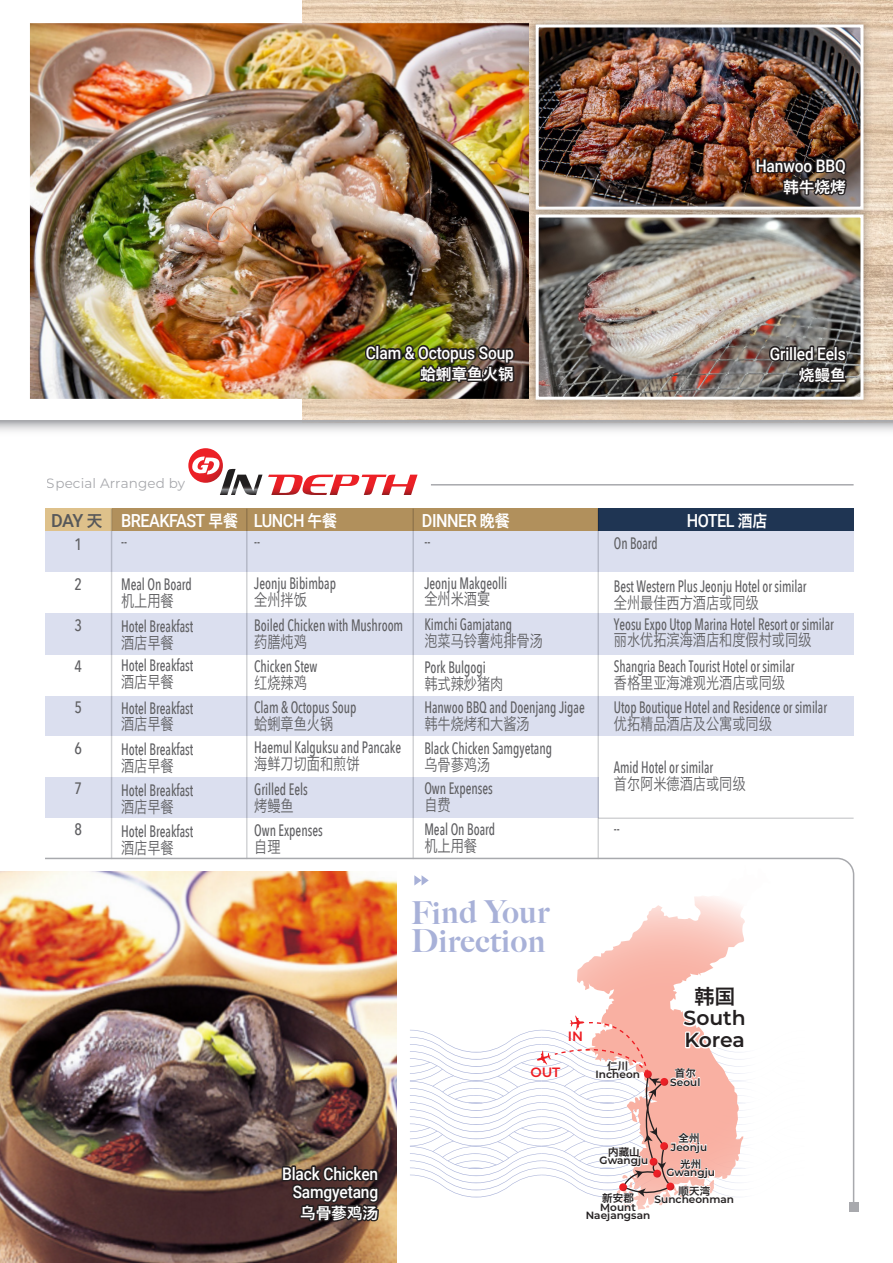
<style>
.page{position:relative;width:893px;height:1263px;background:#fff}
.page>*{position:absolute;margin:0;border:0;box-sizing:border-box;transform-origin:0 0}
.t1{font:900 31.65px/28.3px "Big Caslon FB";letter-spacing:.025em;color:#a8b1d8}
.t2{font:600 20.4px/21.8px "Montserrat";color:#231f20}
.t3{font:20.4px "Hiragino Sans GB W6";color:#231f20}
.t4{font:500 18px "Roboto";letter-spacing:-.03em;color:#fff;scale:.9 1}
.t5{font:500 18px "Roboto";color:#57585a}
.t6{font:500 17.25px/18px "Roboto";letter-spacing:-.01em;color:#fff;text-align:right;scale:.9 1}
.t7{font:500 16.5px "Avenir Next Condensed";color:#5f5f62;scale:.8 1}
.t8{font:500 16.5px "Avenir Next Condensed";color:#5f5f62;scale:.79 1}
.t9{font:16.5px "Hiragino Sans GB W3";color:#5f5f62;scale:.8 1}
.t10{font:500 16.5px "Avenir Next Condensed";color:#5f5f62;scale:.95 1}
.t11{font:15.75px "Hiragino Sans GB W6";letter-spacing:-.01em;color:#fff}
.t12{font:13.5px "Montserrat";letter-spacing:.01em;color:#a8a9ad}
.t13{font:600 13.5px "Montserrat";color:#ee1d23}
.t14{font:600 10.5px/8.1px "Montserrat";color:#231f20;text-align:center}
.t15{font:10.5px "Hiragino Sans GB W6";letter-spacing:.01em;color:#231f20}
.s1{font-family:"Hiragino Sans GB W6";font-weight:400;font-size:16.5px}
</style>
<div class="page">
<img style="left:303px;top:0;width:590px;height:422px">
<img style="left:30px;top:23px;width:493px;height:376px">
<svg style="left:0;top:421px;width:892px;height:11px"></svg>
<div style="left:45px;top:531px;width:809px;height:41px;background:#dbdfef"></div>
<div style="left:45px;top:613px;width:809px;height:42px;background:#dbdfef"></div>
<div style="left:45px;top:696px;width:809px;height:40px;background:#dbdfef"></div>
<div style="left:45px;top:777px;width:553px;height:41px;background:#dbdfef"></div>
<div style="left:45px;top:509px;width:808px;height:22px;background:#b1905c"></div>
<div style="left:45px;top:509px;width:67px;height:22px;background:#dec18b"></div>
<div style="left:598px;top:509px;width:256px;height:22px;background:#1f3553"></div>
<hr style="left:246px;top:509px;width:2px;height:350px;background:#d1d2d4">
<hr style="left:412px;top:509px;width:2px;height:350px;background:#d1d2d4">
<hr style="left:111px;top:509px;width:1px;height:350px;background:#d1d2d4">
<hr style="left:597px;top:509px;width:2px;height:350px;background:#d1d2d4">
<hr style="left:431px;top:484px;width:423px;height:1px;background:#a8a9ad">
<img style="left:523px;top:12px;width:353px;height:189px">
<img style="left:540px;top:28px;width:319px;height:173px">
<div style="left:536px;top:24px;width:327px;height:186px;border:3px solid #fff"></div>
<svg style="left:188px;top:448px;width:35px;height:35px"></svg>
<svg style="left:192px;top:456px;width:226px;height:39px"></svg>
<img style="left:754px;top:79px;width:96px;height:120px">
<img style="left:523px;top:201px;width:353px;height:212px">
<img style="left:540px;top:219px;width:319px;height:177px">
<div style="left:536px;top:215px;width:327px;height:185px;border:3px solid #fff"></div>
<svg style="left:767px;top:267px;width:82px;height:120px;background:#7a7570"></svg>
<img style="left:363px;top:342px;width:154px;height:44px">
<svg style="left:45px;top:857px;width:810px;height:355px"></svg>
<div style="left:849px;top:1202px;width:10px;height:9px;background:#a8a9ad"></div>
<hr style="left:598px;top:817px;width:256px;height:2px;background:#d1d2d4">
<img style="left:0;top:871px;width:397px;height:392px">
<svg style="left:280px;top:1100px;width:103px;height:163px;background:#5f4338"></svg>
<svg style="left:410px;top:864px;width:395px;height:354px"></svg>
<p class="t12" style="left:47px;top:474px;width:140px">Special Arranged by</p>
<p class="t6" style="left:366px;top:343px;width:166px">Clam &amp; Octopus Soup</p>
<p class="t11" style="left:420px;top:364px;width:95px">蛤蜊章鱼火锅</p>
<p class="t6" style="left:756px;top:156px;width:102px">Hanwoo BBQ</p>
<p class="t11" style="left:783px;top:176px;width:64px">韩牛烧烤</p>
<p class="t6" style="left:770px;top:344px;width:86px">Grilled Eels</p>
<p class="t11" style="left:799px;top:365px;width:48px">烧鳗鱼</p>
<p class="t5" style="left:51px;top:507px;width:53px">DAY <span class="s1">天</span></p>
<p class="t4" style="left:254px;top:507px;width:94px">LUNCH <span class="s1">午餐</span></p>
<p class="t4" style="left:422px;top:507px;width:99px">DINNER <span class="s1">晚餐</span></p>
<p class="t4" style="left:687px;top:507px;width:91px">HOTEL <span class="s1">酒店</span></p>
<p class="t10" style="left:75px;top:534px;width:9px">1</p>
<p class="t10" style="left:75px;top:575px;width:9px">2</p>
<p class="t10" style="left:75px;top:615px;width:9px">3</p>
<p class="t10" style="left:75px;top:656px;width:9px">4</p>
<p class="t10" style="left:75px;top:697px;width:9px">5</p>
<p class="t10" style="left:75px;top:738px;width:9px">6</p>
<p class="t10" style="left:75px;top:779px;width:9px">7</p>
<p class="t10" style="left:75px;top:819px;width:9px">8</p>
<p class="t4" style="left:121px;top:507px;width:132px">BREAKFAST <span class="s1">早餐</span></p>
<p class="t8" style="left:614px;top:533px;width:57px">On Board</p>
<p class="t8" style="left:614px;top:576px;width:245px">Best Western Plus Jeonju Hotel or similar</p>
<p class="t9" style="left:614px;top:592px;width:183px">全州最佳西方酒店或同级</p>
<p class="t8" style="left:614px;top:614px;width:280px">Yeosu Expo Utop Marina Hotel Resort or similar</p>
<p class="t9" style="left:614px;top:630px;width:249px">丽水优拓滨海酒店和度假村或同级</p>
<p class="t8" style="left:614px;top:656px;width:230px">Shangria Beach Tourist Hotel or similar</p>
<p class="t9" style="left:614px;top:672px;width:216px">香格里亚海滩观光酒店或同级</p>
<p class="t8" style="left:614px;top:697px;width:271px">Utop Boutique Hotel and Residence or similar</p>
<p class="t9" style="left:614px;top:713px;width:199px">优拓精品酒店及公寓或同级</p>
<p class="t8" style="left:614px;top:758px;width:127px">Amid Hotel or similar</p>
<p class="t9" style="left:614px;top:774px;width:166px">首尔阿米德酒店或同级</p>
<p class="t8" style="left:614px;top:818px;width:9px">--</p>
<p class="t7" style="left:424px;top:531px;width:9px">--</p>
<p class="t7" style="left:424px;top:573px;width:105px">Jeonju Makgeolli</p>
<p class="t9" style="left:424px;top:589px;width:84px">全州米酒宴</p>
<p class="t7" style="left:424px;top:615px;width:111px">Kimchi Gamjatang</p>
<p class="t9" style="left:424px;top:631px;width:150px">泡菜马铃薯炖排骨汤</p>
<p class="t7" style="left:424px;top:657px;width:78px">Pork Bulgogi</p>
<p class="t9" style="left:424px;top:673px;width:100px">韩式辣炒猪肉</p>
<p class="t7" style="left:424px;top:697px;width:202px">Hanwoo BBQ and Doenjang Jigae</p>
<p class="t9" style="left:424px;top:713px;width:133px">韩牛烧烤和大酱汤</p>
<p class="t7" style="left:424px;top:739px;width:161px">Black Chicken Samgyetang</p>
<p class="t9" style="left:424px;top:755px;width:84px">乌骨蔘鸡汤</p>
<p class="t7" style="left:424px;top:778px;width:87px">Own Expenses</p>
<p class="t9" style="left:424px;top:795px;width:34px">自费</p>
<p class="t7" style="left:424px;top:819px;width:90px">Meal On Board</p>
<p class="t9" style="left:424px;top:835px;width:67px">机上用餐</p>
<p class="t7" style="left:254px;top:531px;width:9px">--</p>
<p class="t7" style="left:254px;top:573px;width:104px">Jeonju Bibimbap</p>
<p class="t9" style="left:254px;top:589px;width:67px">全州拌饭</p>
<p class="t7" style="left:254px;top:615px;width:188px">Boiled Chicken with Mushroom</p>
<p class="t9" style="left:254px;top:631px;width:67px">药膳炖鸡</p>
<p class="t7" style="left:254px;top:656px;width:81px">Chicken Stew</p>
<p class="t9" style="left:254px;top:672px;width:67px">红烧辣鸡</p>
<p class="t7" style="left:254px;top:697px;width:129px">Clam &amp; Octopus Soup</p>
<p class="t9" style="left:254px;top:713px;width:100px">蛤蜊章鱼火锅</p>
<p class="t7" style="left:254px;top:738px;width:185px">Haemul Kalguksu and Pancake</p>
<p class="t9" style="left:254px;top:754px;width:133px">海鲜刀切面和煎饼</p>
<p class="t7" style="left:254px;top:779px;width:68px">Grilled Eels</p>
<p class="t9" style="left:254px;top:796px;width:51px">烤鳗鱼</p>
<p class="t7" style="left:254px;top:820px;width:87px">Own Expenses</p>
<p class="t9" style="left:254px;top:836px;width:34px">自理</p>
<p class="t7" style="left:121px;top:531px;width:9px">--</p>
<p class="t7" style="left:121px;top:574px;width:90px">Meal On Board</p>
<p class="t9" style="left:121px;top:591px;width:67px">机上用餐</p>
<p class="t7" style="left:121px;top:616px;width:92px">Hotel Breakfast</p>
<p class="t9" style="left:121px;top:632px;width:67px">酒店早餐</p>
<p class="t7" style="left:121px;top:656px;width:92px">Hotel Breakfast</p>
<p class="t9" style="left:121px;top:672px;width:67px">酒店早餐</p>
<p class="t7" style="left:121px;top:698px;width:92px">Hotel Breakfast</p>
<p class="t9" style="left:121px;top:714px;width:67px">酒店早餐</p>
<p class="t7" style="left:121px;top:740px;width:92px">Hotel Breakfast</p>
<p class="t9" style="left:121px;top:756px;width:67px">酒店早餐</p>
<p class="t7" style="left:121px;top:780px;width:92px">Hotel Breakfast</p>
<p class="t9" style="left:121px;top:797px;width:67px">酒店早餐</p>
<p class="t7" style="left:121px;top:821px;width:92px">Hotel Breakfast</p>
<p class="t9" style="left:121px;top:837px;width:67px">酒店早餐</p>
<p class="t6" style="left:282px;top:1164px;width:108px">Black Chicken<br>Samgyetang</p>
<p class="t11" style="left:300px;top:1202px;width:80px">乌骨蔘鸡汤</p>
<h1 class="t1" style="left:411px;top:898px;width:140px">Find Your<br>Direction</h1>
<p class="t13" style="left:568px;top:1026px;width:17px">IN</p>
<p class="t13" style="left:531px;top:1063px;width:31px">OUT</p>
<p class="t15" style="left:607px;top:1059px;width:23px">仁川</p>
<p class="t14" style="left:596px;top:1070px;width:46px">Incheon</p>
<p class="t3" style="left:694px;top:982px;width:42px">韩国</p>
<p class="t2" style="left:683px;top:1006px;width:64px">South<br>Korea</p>
<p class="t15" style="left:675px;top:1066px;width:23px">首尔</p>
<p class="t14" style="left:670px;top:1077px;width:32px">Seoul</p>
<p class="t15" style="left:678px;top:1131px;width:23px">全州</p>
<p class="t14" style="left:671px;top:1142px;width:38px">Jeonju</p>
<p class="t15" style="left:678px;top:1184px;width:33px">顺天湾</p>
<p class="t15" style="left:608px;top:1145px;width:33px">内藏山</p>
<p class="t14" style="left:600px;top:1156px;width:50px">Gwangju</p>
<p class="t15" style="left:680px;top:1157px;width:23px">光州</p>
<p class="t14" style="left:666px;top:1168px;width:50px">Gwangju</p>
<p class="t15" style="left:602px;top:1191px;width:33px">新安郡</p>
<p class="t14" style="left:655px;top:1195px;width:81px">Suncheonman</p>
<p class="t14" style="left:586px;top:1202px;width:66px">Mount<br>Naejangsan</p>
</div>
